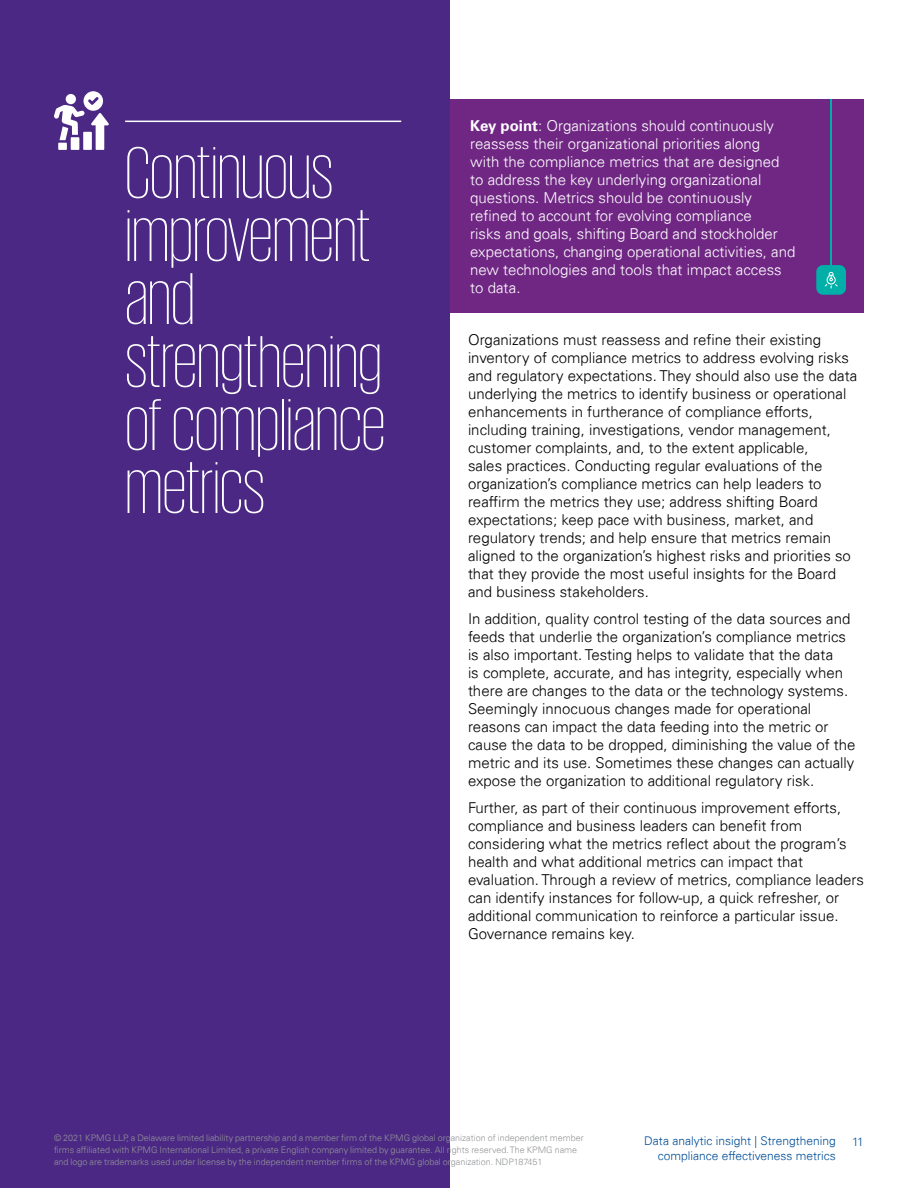
<style>
.page{position:relative;width:918px;height:1188px;background:#fff}
.page>*{position:absolute;margin:0;border:0;box-sizing:border-box;transform-origin:0 0}
.t1{font:200 75px/63px "KPMG";color:#fff}
.t2{font:300 15px/18px "Univers 45";color:#000}
.t3{font:300 15px/18px "Univers 45";color:#fff}
.t4{font:300 12px "Univers 45";color:#004e98}
.t5{font:300 9px/12px "Univers 45";color:#939598}
.s1{font-family:"Univers 65";font-weight:700}
</style>
<div class="page">
<div style="left:0;top:0;width:450px;height:1188px;background:#4b2884"></div>
<div style="left:450px;top:99px;width:414px;height:214px;background:#702784"></div>
<hr style="left:831px;top:99px;width:1px;height:166px;background:#00afa8">
<div style="left:816px;top:265px;width:30px;height:30px;background:#00afa8;border-radius:7px"></div>
<svg style="left:825px;top:272px;width:13px;height:17px"></svg>
<hr style="left:125px;top:121px;width:276px;height:1px;background:#fff">
<svg style="left:54px;top:91px;width:55px;height:59px"></svg>
<h1 class="t1" style="left:125px;top:140px;width:262px">Continuous improvement and strengthening of compliance metrics</h1>
<p class="t3" style="left:470px;top:116px;width:327px"><span class="s1">Key point</span>: Organizations should continuously reassess their organizational priorities along<br>with the compliance metrics that are designed to address the key underlying organizational questions. Metrics should be continuously refined to account for evolving compliance<br>risks and goals, shifting Board and stockholder expectations, changing operational activities, and new technologies and tools that impact access to data.</p>
<p class="t2" style="left:468px;top:331px;width:391px">Organizations must reassess and refine their existing inventory of compliance metrics to address evolving risks and regulatory expectations. They should also use the data underlying the metrics to identify business or operational enhancements in furtherance of compliance efforts, including training, investigations, vendor management, customer complaints, and, to the extent applicable,<br>sales practices. Conducting regular evaluations of the organization’s compliance metrics can help leaders to reaffirm the metrics they use; address shifting Board expectations; keep pace with business, market, and regulatory trends; and help ensure that metrics remain aligned to the organization’s highest risks and priorities so that they provide the most useful insights for the Board and business stakeholders.</p>
<p class="t2" style="left:468px;top:610px;width:389px">In addition, quality control testing of the data sources and feeds that underlie the organization’s compliance metrics is also important. Testing helps to validate that the data<br>is complete, accurate, and has integrity, especially when there are changes to the data or the technology systems.<br>Seemingly innocuous changes made for operational reasons can impact the data feeding into the metric or cause the data to be dropped, diminishing the value of the metric and its use. Sometimes these changes can actually expose the organization to additional regulatory risk.</p>
<p class="t2" style="left:468px;top:799px;width:397px">Further, as part of their continuous improvement efforts, compliance and business leaders can benefit from considering what the metrics reflect about the program’s health and what additional metrics can impact that evaluation. Through a review of metrics, compliance leaders can identify instances for follow-up, a quick refresher, or additional communication to reinforce a particular issue.<br>Governance remains key.</p>
<p class="t5" style="left:54px;top:1132px;width:531px">© 2021 KPMG LLP, a Delaware limited liability partnership and a member firm of the KPMG global organization of independent member firms affiliated with KPMG International Limited, a private English company limited by guarantee. All rights reserved. The KPMG name and logo are trademarks used under license by the independent member firms of the KPMG global organization. NDP187451</p>
<p class="t4" style="left:644px;top:1134px;width:193px">Data analytic insight | Strengthening</p>
<p class="t4" style="left:852px;top:1135px;width:13px">11</p>
<p class="t4" style="left:658px;top:1149px;width:180px">compliance effectiveness metrics</p>
</div>
